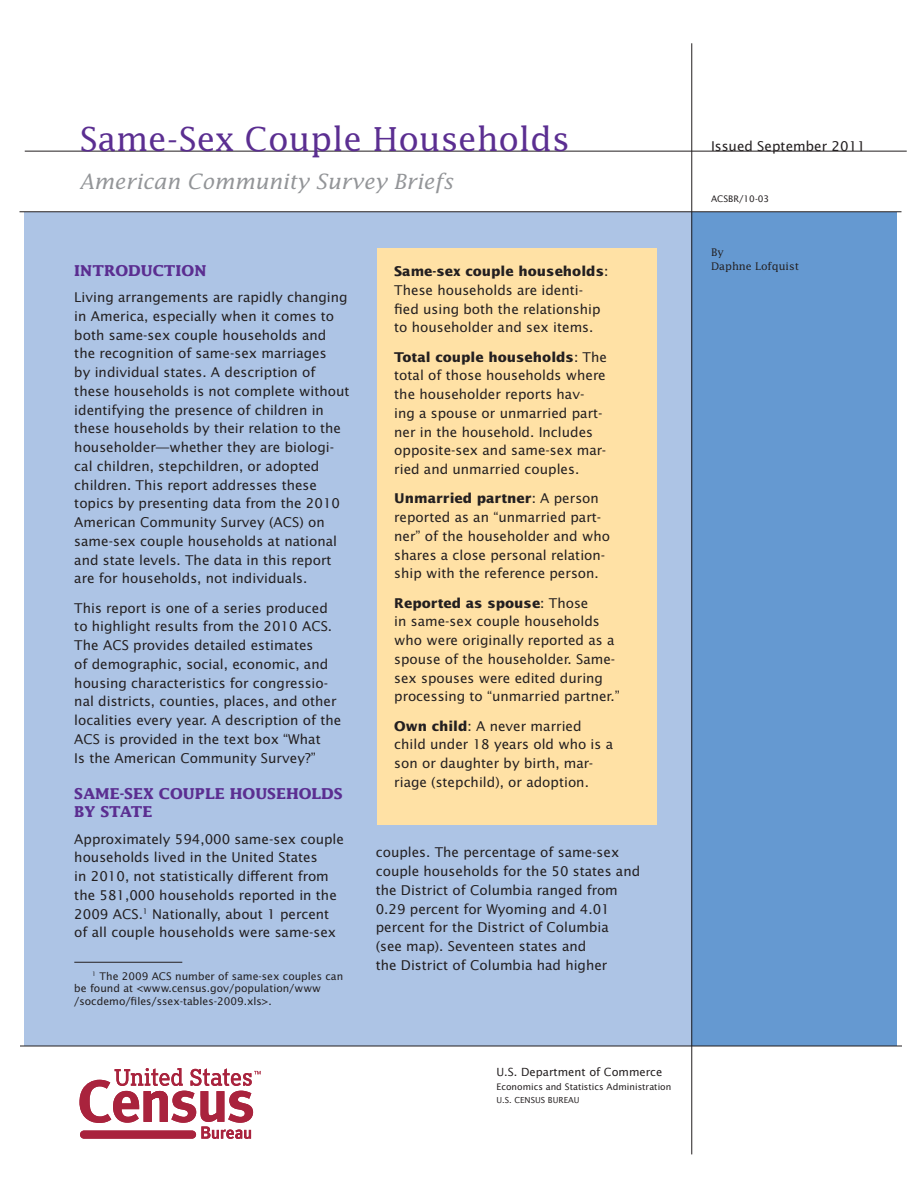
<style>
.page{position:relative;width:918px;height:1188px;background:#fff}
.page>*{position:absolute;margin:0;border:0;box-sizing:border-box;transform-origin:0 0}
.t1{font:33px "Lucida";color:#5b2e91}
.subtitle{font:italic 21px "Lucida";color:#939598}
.subhead1{font:700 15px/18.8px "Lucida";color:#5b2e91}
.Body_text{font:13.5px/18.8px "Lucida Sans";color:#231f20}
.footnote{font:13.5px/18.8px "Lucida Sans";color:#231f20}
.t2{font:11.25px "Lucida Sans";color:#231f20}
.footnote-2{font:10.5px/12.8px "Lucida Sans";color:#231f20}
.author{font:10.5px/13.5px "Lucida";color:#231f20}
.t3{font:9px "Lucida Sans";color:#231f20}
.t4{font:8.25px "Lucida Sans";color:#231f20}
.s1{font-weight:700}
</style>
<div class="page">
<div style="left:24px;top:212px;width:678px;height:834px;background:#adc4e5"></div>
<div style="left:691px;top:212px;width:205px;height:834px;background:#6599d1"></div>
<hr style="left:20px;top:1046px;width:882px;height:1px;background:#231f20">
<hr style="left:20px;top:211px;width:882px;height:1px;background:#231f20">
<hr style="left:692px;top:43px;width:1px;height:1111px;background:#231f20">
<hr style="left:25px;top:151px;width:882px;height:1px;background:#231f20">
<hr style="left:74px;top:962px;width:108px;height:1px;background:#231f20">
<svg style="left:80px;top:1068px;width:181px;height:71px"></svg>
<div style="left:378px;top:248px;width:279px;height:577px;background:#ffe1a5"></div>
<p class="t1" style="left:80px;top:119px;width:492px">Same-Sex Couple Households</p>
<p class="subtitle" style="left:80px;top:169px;width:375px">American Community Survey Briefs</p>
<p class="subhead1" style="left:74px;top:261px;width:134px">INTRODUCTION</p>
<p class="Body_text" style="left:74px;top:288px;width:277px">Living arrangements are rapidly changing in America, especially when it comes to both same-sex couple households and the recognition of same-sex marriages<br>by individual states. A description of these households is not complete without identifying the presence of children in these households by their relation to the householder—whether they are biologi&shy;cal children, stepchildren, or adopted children. This report addresses these topics by presenting data from the 2010<br>American Community Survey (ACS) on same-sex couple households at national and state levels. The data in this report are for households, not individuals.</p>
<p class="Body_text" style="left:74px;top:599px;width:269px">This report is one of a series produced to highlight results from the 2010 ACS.<br>The ACS provides detailed estimates<br>of demographic, social, economic, and housing characteristics for congressio&shy;nal districts, counties, places, and other localities every year. A description of the ACS is provided in the text box “What<br>Is the American Community Survey?”</p>
<p class="subhead1" style="left:74px;top:784px;width:270px">SAME-SEX COUPLE HOUSEHOLDS<br>BY STATE</p>
<p class="Body_text" style="left:74px;top:830px;width:271px">Approximately 594,000 same-sex couple households lived in the United States<br>in 2010, not statistically different from the 581,000 households reported in the 2009 ACS.<sup>1</sup> Nationally, about 1 percent of all couple households were same-sex</p>
<p class="footnote-2" style="left:74px;top:970px;width:270px;text-indent:18px"><sup>1</sup> The 2009 ACS number of same-sex couples can be found at &lt;www.census.gov/population/www /socdemo/files/ssex-tables-2009.xls&gt;.</p>
<p class="Body_text" style="left:394px;top:262px;width:216px"><span class="s1">Same-sex couple households</span>:<br>These households are identi&shy;fied using both the relationship to householder and sex items.</p>
<p class="Body_text" style="left:394px;top:348px;width:214px"><span class="s1">Total couple households</span>: The total of those households where the householder reports hav&shy;ing a spouse or unmarried part&shy;ner in the household. Includes opposite-sex and same-sex mar&shy;ried and unmarried couples.</p>
<p class="Body_text" style="left:394px;top:489px;width:217px"><span class="s1">Unmarried partner</span>: A person reported as an “unmarried part&shy;ner” of the householder and who shares a close personal relation&shy;ship with the reference person.</p>
<p class="Body_text" style="left:394px;top:594px;width:227px"><span class="s1">Reported as spouse</span>: Those<br>in same-sex couple households who were originally reported as a spouse of the householder. Same&shy;sex spouses were edited during processing to “unmarried partner.”</p>
<p class="Body_text" style="left:394px;top:717px;width:220px"><span class="s1">Own child</span>: A never married child under 18 years old who is a son or daughter by birth, mar&shy;riage (stepchild), or adoption.</p>
<p class="footnote" style="left:376px;top:843px;width:266px">couples. The percentage of same-sex couple households for the 50 states and the District of Columbia ranged from 0.29 percent for Wyoming and 4.01 percent for the District of Columbia<br>(see map). Seventeen states and<br>the District of Columbia had higher</p>
<p class="t2" style="left:496px;top:1066px;width:167px">U.S. Department of Commerce</p>
<p class="t3" style="left:496px;top:1082px;width:176px">Economics and Statistics Administration</p>
<p class="t4" style="left:496px;top:1096px;width:85px">U.S. CENSUS BUREAU</p>
<p class="Body_text" style="left:711px;top:137px;width:156px">Issued September 2011</p>
<p class="t3" style="left:711px;top:194px;width:60px">ACSBR/10-03</p>
<p class="author" style="left:711px;top:246px;width:89px">By<br>Daphne Lofquist</p>
</div>
